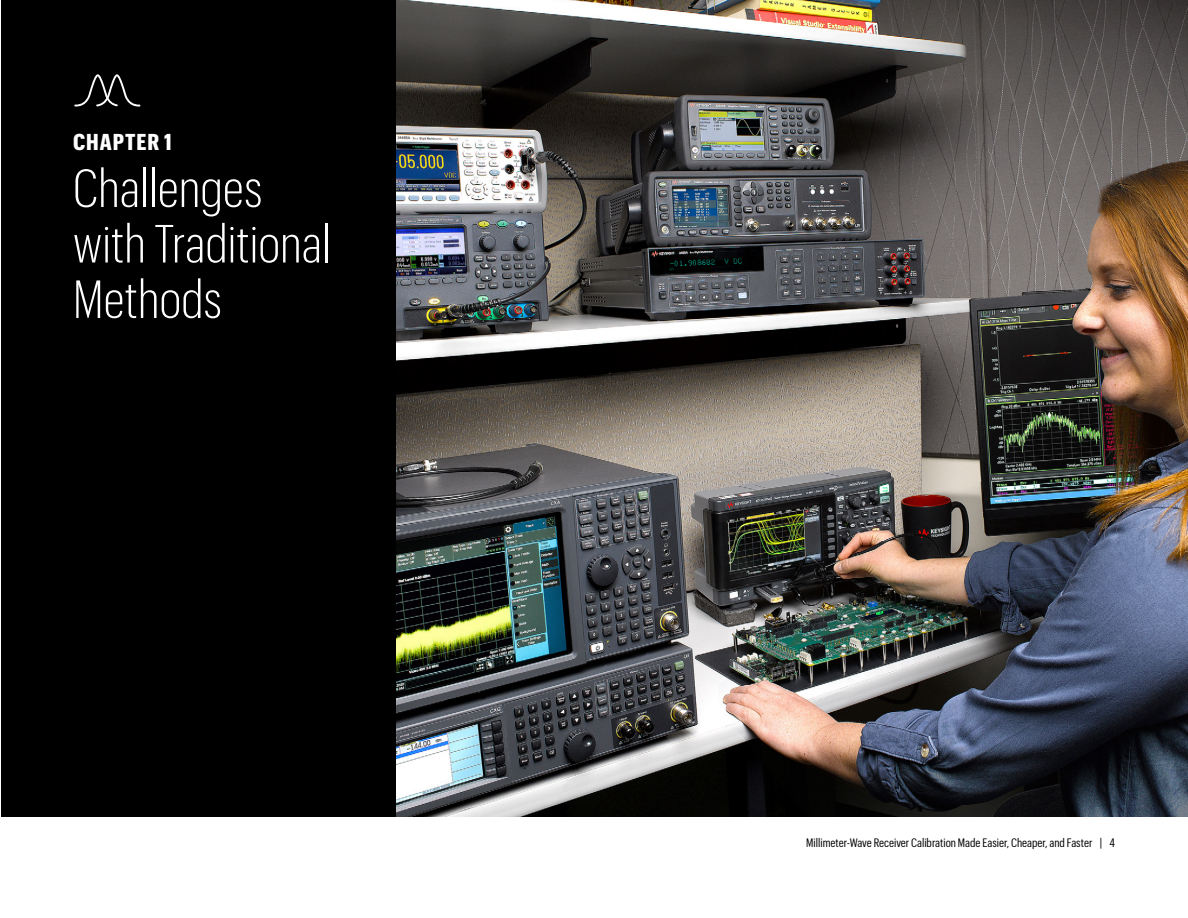
<style>
.page{position:relative;width:1188px;height:918px;background:#fff}
.page>*{position:absolute;margin:0;border:0;box-sizing:border-box;transform-origin:0 0}
.t1{font:300 52.5px/55.5px "Graphik Cond";letter-spacing:.01em;color:#fff}
.t2{font:700 22.5px "Graphik Cond";letter-spacing:.04em;color:#fff}
.t3{font:12px "Graphik Cond";color:#000}
</style>
<div class="page">
<img style="left:395px;top:0;width:793px;height:817px">
<div style="left:1px;top:0;width:394px;height:817px;background:#000"></div>
<svg style="left:74px;top:74px;width:66px;height:33px"></svg>
<h2 class="t2" style="left:73px;top:126px;width:100px">CHAPTER 1</h2>
<h1 class="t1" style="left:73px;top:157px;width:259px">Challenges with Traditional<br>Methods</h1>
<p class="t3" style="left:806px;top:835px;width:310px">Millimeter-Wave Receiver Calibration Made Easier, Cheaper, and Faster | 4</p>
</div>
